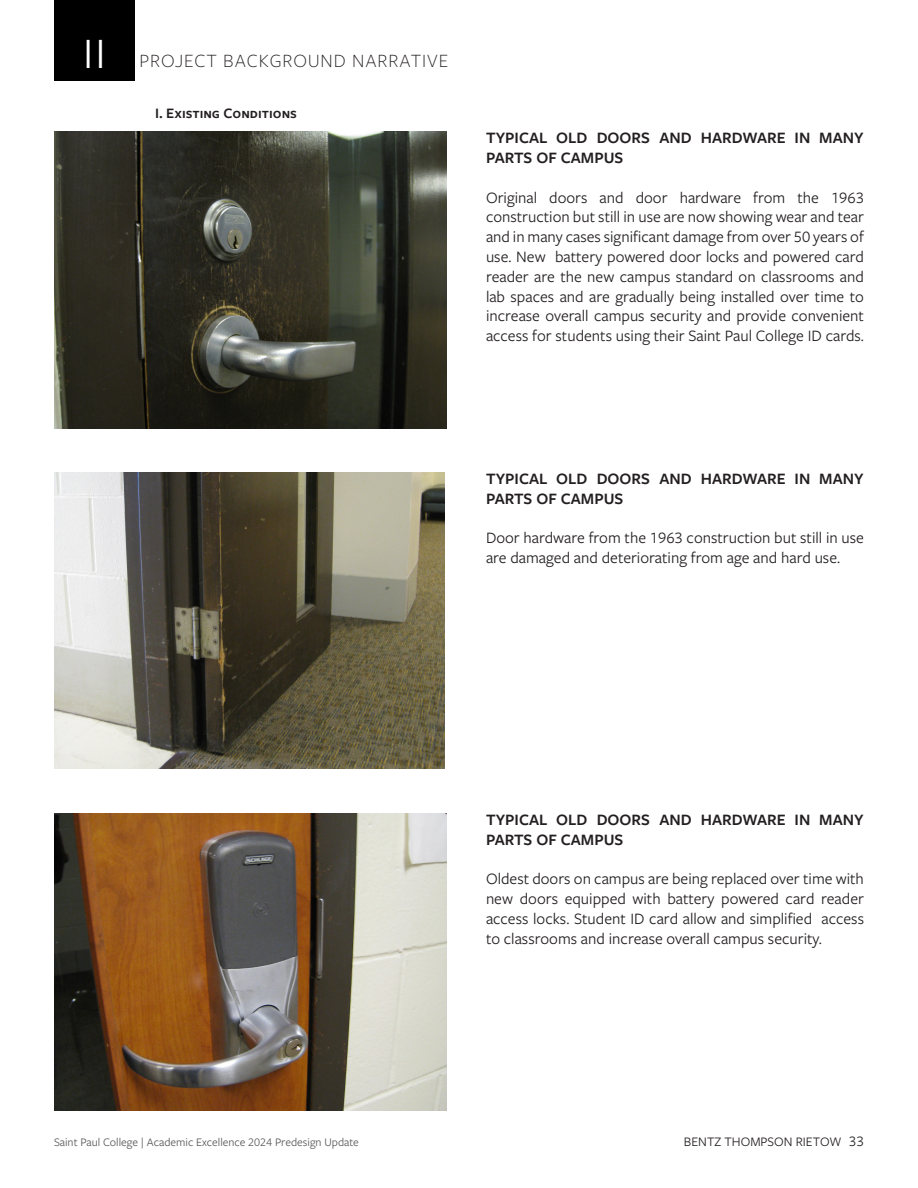
<style>
.page{position:relative;width:918px;height:1188px;background:#fff}
.page>*{position:absolute;margin:0;border:0;box-sizing:border-box;transform-origin:0 0}
.t1{font:45px "Freight Sans Pro";color:#fff}
.t2{font:300 19.5px "Freight Sans Pro";letter-spacing:.05em;color:#231f20}
.t3{font:16.5px/19.8px "Freight Sans Pro";color:#231f20;text-align:justify}
.t4{font:600 16.5px/19.8px "Freight Sans Pro";color:#231f20}
.t5{font:600 15px "Freight Sans Pro";color:#231f20}
.t6{font:13.5px "Freight Sans Pro";color:#231f20}
.t7{font:12px "Freight Sans Pro";color:#57585a}
.s1{font-size:15px}
</style>
<div class="page">
<div style="left:54px;top:0;width:81px;height:81px;background:#000"></div>
<img style="left:54px;top:472px;width:391px;height:296px">
<img style="left:54px;top:132px;width:392px;height:297px">
<img style="left:54px;top:813px;width:392px;height:297px">
<h1 class="t1" style="left:83px;top:23px;width:24px">II</h1>
<p class="t2" style="left:140px;top:48px;width:310px">PROJECT BACKGROUND NARRATIVE</p>
<p class="t5" style="left:155px;top:103px;width:144px">I. Existing Conditions</p>
<p class="t4" style="left:486px;top:127px;width:379px">TYPICAL OLD DOORS AND HARDWARE IN MANY<br>PARTS OF CAMPUS</p>
<p class="t3" style="left:486px;top:187px;width:380px">Original doors and door hardware from the 1963 construction but still in use are now showing wear and tear and in many cases significant damage from over 50 years of use. New battery powered door locks and powered card reader are the new campus standard on classrooms and lab spaces and are gradually being installed over time to increase overall campus security and provide convenient access for students using their Saint Paul College ID cards.</p>
<p class="t4" style="left:486px;top:468px;width:379px">TYPICAL OLD DOORS AND HARDWARE IN MANY<br>PARTS OF CAMPUS</p>
<p class="t3" style="left:486px;top:527px;width:380px">Door hardware from the 1963 construction but still in use are damaged and deteriorating from age and hard use.</p>
<p class="t4" style="left:486px;top:809px;width:379px">TYPICAL OLD DOORS AND HARDWARE IN MANY<br>PARTS OF CAMPUS</p>
<p class="t3" style="left:486px;top:868px;width:380px">Oldest doors on campus are being replaced over time with new doors equipped with battery powered card reader access locks. Student ID card allow and simplified access to classrooms and increase overall campus security.</p>
<p class="t7" style="left:54px;top:1134px;width:306px">Saint Paul College | Academic Excellence 2024 Predesign Update</p>
<p class="t6" style="left:684px;top:1133px;width:182px">BENTZ THOMPSON RIETOW <span class="s1">33</span></p>
</div>
